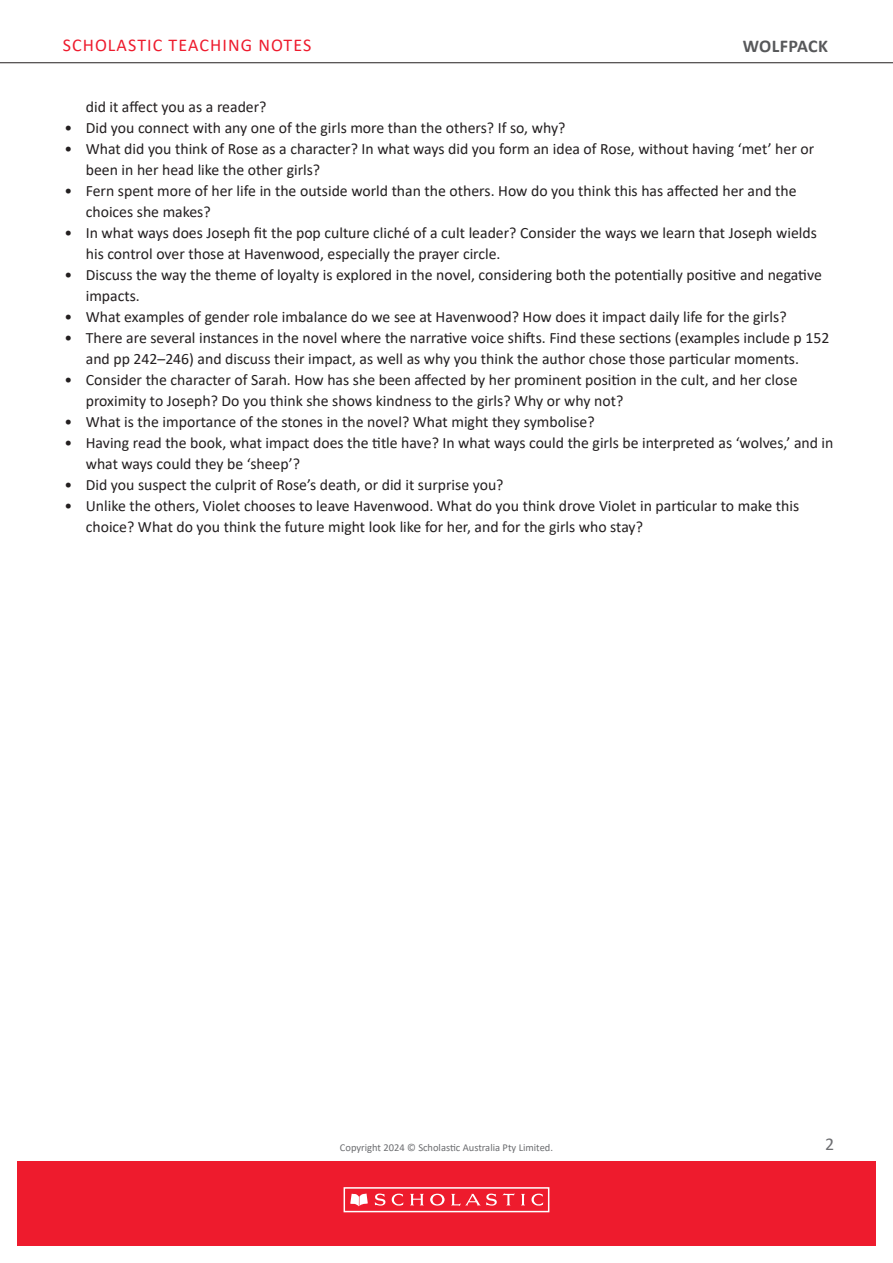
<style>
.page{position:relative;width:893px;height:1263px;background:#fff}
.page>*{position:absolute;margin:0;border:0;box-sizing:border-box;transform-origin:0 0}
.t1{font:18px "Calibri";letter-spacing:.06em;color:#ee1b2d}
.t2{font:700 18px "Calibri";letter-spacing:.02em;color:#57585a}
.t3{font:18px "Calibri";color:#6c6d70}
.t4{font:15.75px/21px "Calibri";color:#231f20}
.t5{font:10.5px "Calibri";color:#6c6d70}
</style>
<div class="page">
<div style="left:17px;top:1161px;width:859px;height:85px;background:#ee1b2d"></div>
<div style="left:344px;top:1187px;width:205px;height:25px;border:2px solid #fff"></div>
<svg style="left:350px;top:1193px;width:18px;height:13px"></svg>
<svg style="left:375px;top:1193px;width:28px;height:13px"></svg>
<svg style="left:410px;top:1194px;width:14px;height:11px"></svg>
<svg style="left:521px;top:1194px;width:4px;height:11px"></svg>
<svg style="left:531px;top:1193px;width:12px;height:13px"></svg>
<svg style="left:430px;top:1194px;width:15px;height:11px"></svg>
<svg style="left:451px;top:1193px;width:64px;height:13px"></svg>
<hr style="left:0;top:62px;width:893px;height:1px;background:#231f20">
<p class="t1" style="left:63px;top:32px;width:250px">SCHOLASTIC TEACHING NOTES</p>
<p class="t2" style="left:743px;top:33px;width:87px">WOLFPACK</p>
<p class="t4" style="left:86px;top:96px;width:182px">did it affect you as a reader?</p>
<p class="t4" style="left:65px;top:117px;width:502px">• Did you connect with any one of the girls more than the others? If so, why?</p>
<p class="t4" style="left:86px;top:138px;width:730px;text-indent:-21px">• What did you think of Rose as a character? In what ways did you form an idea of Rose, without having ‘met’ her or been in her head like the other girls?</p>
<p class="t4" style="left:86px;top:180px;width:712px;text-indent:-21px">• Fern spent more of her life in the outside world than the others. How do you think this has affected her and the choices she makes?</p>
<p class="t4" style="left:86px;top:222px;width:733px;text-indent:-21px">• In what ways does Joseph fit the pop culture cliché of a cult leader? Consider the ways we learn that Joseph wields his control over those at Havenwood, especially the prayer circle.</p>
<p class="t4" style="left:86px;top:264px;width:738px;text-indent:-21px">• Discuss the way the theme of loyalty is explored in the novel, considering both the potentially positive and negative impacts.</p>
<p class="t4" style="left:65px;top:306px;width:724px">• What examples of gender role imbalance do we see at Havenwood? How does it impact daily life for the girls?</p>
<p class="t4" style="left:65px;top:327px;width:766px;text-align:center">• There are several instances in the novel where the narrative voice shifts. Find these sections (examples include p 152 and pp 242–246) and discuss their impact, as well as why you think the author chose those particular moments.</p>
<p class="t4" style="left:86px;top:369px;width:713px;text-indent:-21px">• Consider the character of Sarah. How has she been affected by her prominent position in the cult, and her close proximity to Joseph? Do you think she shows kindness to the girls? Why or why not?</p>
<p class="t4" style="left:65px;top:411px;width:532px">• What is the importance of the stones in the novel? What might they symbolise?</p>
<p class="t4" style="left:86px;top:432px;width:749px;text-indent:-21px">• Having read the book, what impact does the title have? In what ways could the girls be interpreted as ‘wolves,’ and in what ways could they be ‘sheep’?</p>
<p class="t4" style="left:65px;top:474px;width:441px">• Did you suspect the culprit of Rose’s death, or did it surprise you?</p>
<p class="t4" style="left:86px;top:495px;width:715px;text-indent:-21px">• Unlike the others, Violet chooses to leave Havenwood. What do you think drove Violet in particular to make this choice? What do you think the future might look like for her, and for the girls who stay?</p>
<p class="t5" style="left:340px;top:1140px;width:215px">Copyright 2024 © Scholastic Australia Pty Limited.</p>
<p class="t3" style="left:825px;top:1131px;width:11px">2</p>
</div>
